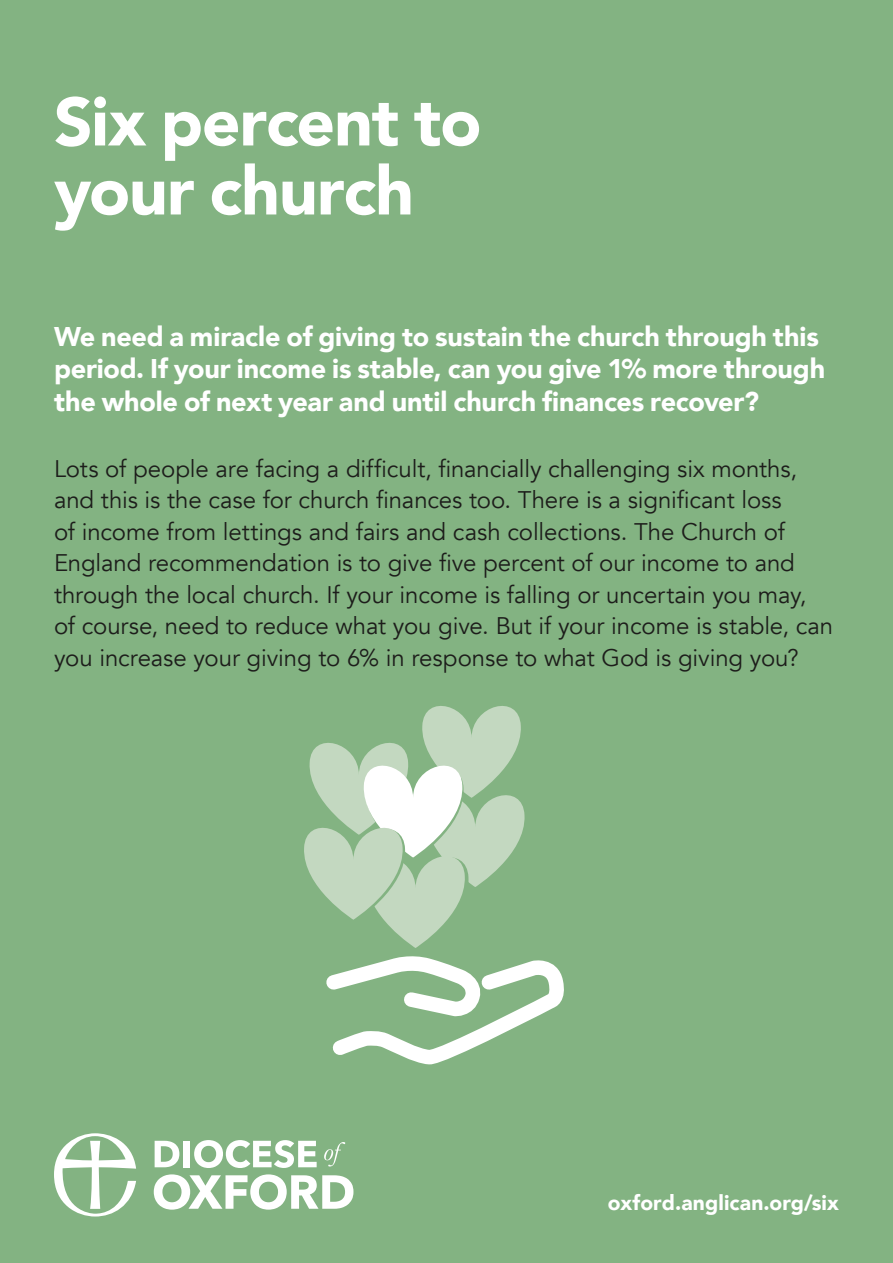
<style>
.page{position:relative;width:893px;height:1263px;background:#83b382}
.page>*{position:absolute;margin:0;border:0;box-sizing:border-box;transform-origin:0 0}
.t1{font:900 67.5px/69px "Avenir";letter-spacing:-.015em;color:#fff}
.t2{font:900 27px/32.4px "Avenir";letter-spacing:-.005em;color:#fff}
.body{font:24px/31.5px "Avenir";letter-spacing:-.005em;color:#1d1d1b}
.t3{font:900 21px "Avenir";letter-spacing:.005em;color:#fff}
</style>
<div class="page">
<svg style="left:155px;top:1141px;width:24px;height:26px"></svg>
<div style="left:184px;top:1141px;width:6px;height:26px;background:#fff"></div>
<svg style="left:194px;top:1140px;width:123px;height:28px"></svg>
<svg style="left:324px;top:1142px;width:21px;height:24px"></svg>
<svg style="left:154px;top:1174px;width:199px;height:36px"></svg>
<svg style="left:54px;top:1133px;width:82px;height:83px"></svg>
<svg style="left:304px;top:706px;width:260px;height:358px"></svg>
<p class="t1" style="left:54px;top:86px;width:429px">Six percent to your church</p>
<p class="t2" style="left:54px;top:320px;width:773px">We need a miracle of giving to sustain the church through this period. If your income is stable, can you give 1% more through the whole of next year and until church finances recover?</p>
<p class="body" style="left:54px;top:453px;width:781px">Lots of people are facing a difficult, financially challenging six months, and this is the case for church finances too. There is a significant loss<br>of income from lettings and fairs and cash collections. The Church of England recommendation is to give five percent of our income to and through the local church. If your income is falling or uncertain you may, of course, need to reduce what you give. But if your income is stable, can you increase your giving to 6% in response to what God is giving you?</p>
<p class="t3" style="left:608px;top:1184px;width:232px">oxford.anglican.org/six</p>
</div>
